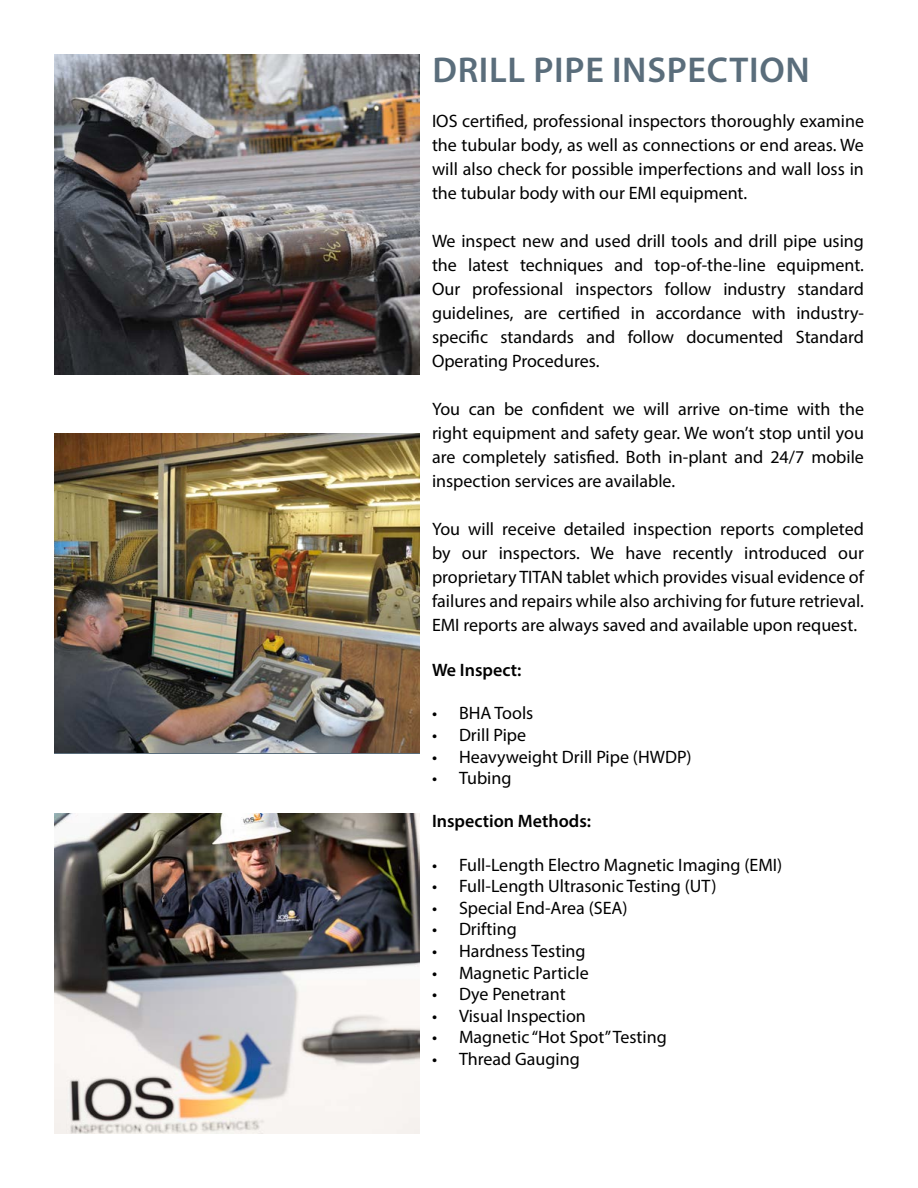
<style>
.page{position:relative;width:918px;height:1188px;background:#fff}
.page>*{position:absolute;margin:0;border:0;box-sizing:border-box;transform-origin:0 0}
.t1{font:600 36px "Myriad Pro";letter-spacing:.02em;color:#5a6d7b}
.t2{font:18px/24px "Myriad Pro";color:#000;text-align:justify}
.t3{font:600 18px "Myriad Pro";color:#000}
</style>
<div class="page">
<img style="left:54px;top:54px;width:365px;height:321px">
<img style="left:54px;top:434px;width:365px;height:319px">
<img style="left:54px;top:813px;width:365px;height:321px">
<h1 class="t1" style="left:432px;top:47px;width:379px">DRILL PIPE INSPECTION</h1>
<p class="t2" style="left:432px;top:108px;width:434px">IOS certified, professional inspectors thoroughly examine the tubular body, as well as connections or end areas. We will also check for possible imperfections and wall loss in the tubular body with our EMI equipment.</p>
<p class="t2" style="left:432px;top:228px;width:434px">We inspect new and used drill tools and drill pipe using the latest techniques and top-of-the-line equipment.<br>Our professional inspectors follow industry standard guidelines, are certified in accordance with industry&shy;specific standards and follow documented Standard Operating Procedures.</p>
<p class="t2" style="left:432px;top:396px;width:434px">You can be confident we will arrive on-time with the right equipment and safety gear. We won’t stop until you are completely satisfied. Both in-plant and 24/7 mobile inspection services are available.</p>
<p class="t2" style="left:432px;top:516px;width:434px">You will receive detailed inspection reports completed by our inspectors. We have recently introduced our proprietary TITAN tablet which provides visual evidence of failures and repairs while also archiving for future retrieval.<br>EMI reports are always saved and available upon request.</p>
<p class="t3" style="left:432px;top:659px;width:91px">We Inspect:</p>
<p class="t2" style="left:432px;top:701px;width:103px">• BHA Tools</p>
<p class="t2" style="left:432px;top:723px;width:96px">• Drill Pipe</p>
<p class="t2" style="left:432px;top:744px;width:261px">• Heavyweight Drill Pipe (HWDP)</p>
<p class="t2" style="left:432px;top:766px;width:81px">• Tubing</p>
<p class="t3" style="left:432px;top:810px;width:161px">Inspection Methods:</p>
<p class="t2" style="left:432px;top:852px;width:352px">• Full-Length Electro Magnetic Imaging (EMI)</p>
<p class="t2" style="left:432px;top:874px;width:286px">• Full-Length Ultrasonic Testing (UT)</p>
<p class="t2" style="left:432px;top:896px;width:197px">• Special End-Area (SEA)</p>
<p class="t2" style="left:432px;top:917px;width:86px">• Drifting</p>
<p class="t2" style="left:432px;top:939px;width:155px">• Hardness Testing</p>
<p class="t2" style="left:432px;top:960px;width:158px">• Magnetic Particle</p>
<p class="t2" style="left:432px;top:982px;width:135px">• Dye Penetrant</p>
<p class="t2" style="left:432px;top:1004px;width:155px">• Visual Inspection</p>
<p class="t2" style="left:432px;top:1025px;width:236px">• Magnetic “Hot Spot” Testing</p>
<p class="t2" style="left:432px;top:1047px;width:149px">• Thread Gauging</p>
</div>
